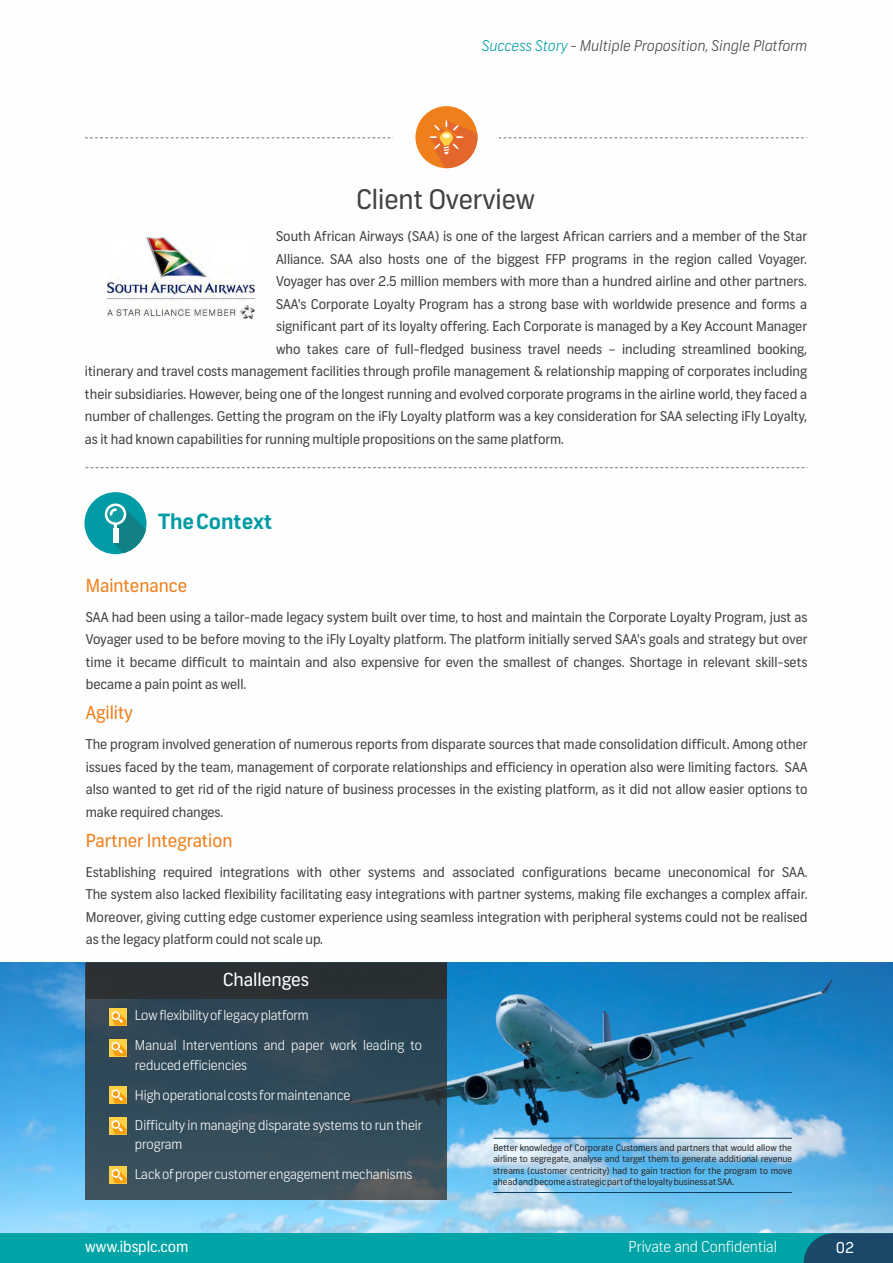
<style>
.page{position:relative;width:893px;height:1263px;background:#fff}
.page>*{position:absolute;margin:0;border:0;box-sizing:border-box;transform-origin:0 0}
.t1{font:27px "Frank";color:#434242}
.t2{font:700 21px "Frank";color:#009ca5}
.t3{font:18px "Frank";color:#ef7f1a}
.t4{font:18px "Frank";color:#fefefe}
.t5{font:italic 300 15px "Frank";color:#434242}
.t6{font:300 15px "Frank";color:#fefefe}
.t7{font:15px "Frank";color:#fefefe}
.t8{font:13.5px/22.5px "Frank";color:#434242;text-align:justify}
.t9{font:300 13.5px/19.5px "Frank";color:#fefefe}
.t10{font:9px/11.2px "Frank";color:#2b2a29;text-align:justify}
.s1{color:#009ca5}
</style>
<div class="page">
<img style="left:0;top:963px;width:893px;height:270px">
<div style="left:85px;top:963px;width:361px;height:236px;background:#2b2a29;opacity:.75"></div>
<div style="left:86px;top:963px;width:360px;height:36px;background:#292f33"></div>
<svg style="left:86px;top:467px;width:721px;height:1px"></svg>
<img style="left:108px;top:238px;width:147px;height:81px">
<hr style="left:493px;top:1138px;width:299px;height:1px;background:#0f415e">
<hr style="left:493px;top:1192px;width:299px;height:1px;background:#0f415e">
<div style="left:415px;top:106px;width:62px;height:62px;background:#ef7f1a;border-radius:50%"></div>
<svg style="left:85px;top:120px;width:719px;height:48px"></svg>
<div style="left:84px;top:492px;width:63px;height:62px;background:#009ca5;border-radius:50%"></div>
<svg style="left:105px;top:503px;width:41px;height:50px"></svg>
<div style="left:110px;top:1008px;width:17px;height:17px;background:#fed046"></div>
<svg style="left:112px;top:1011px;width:15px;height:14px"></svg>
<div style="left:110px;top:1039px;width:17px;height:17px;background:#fed046"></div>
<svg style="left:112px;top:1042px;width:15px;height:14px"></svg>
<div style="left:110px;top:1086px;width:17px;height:18px;background:#fed046"></div>
<svg style="left:112px;top:1089px;width:15px;height:15px"></svg>
<div style="left:110px;top:1117px;width:17px;height:17px;background:#fed046"></div>
<svg style="left:112px;top:1120px;width:15px;height:14px"></svg>
<div style="left:110px;top:1166px;width:17px;height:17px;background:#fed046"></div>
<svg style="left:112px;top:1169px;width:15px;height:14px"></svg>
<div style="left:0;top:1233px;width:893px;height:30px;background:#00a4a7"></div>
<svg style="left:804px;top:1233px;width:89px;height:30px;background:#174f6d"></svg>
<p class="t5" style="left:482px;top:39px;width:327px"><span class="s1">Success Story</span> - Multiple Proposition, Single Platform</p>
<h1 class="t1" style="left:356px;top:188px;width:180px">Client Overview</h1>
<p class="t8" style="left:276px;top:227px;width:532px">South African Airways (SAA) is one of the largest African carriers and a member of the Star</p>
<p class="t8" style="left:276px;top:249px;width:532px">Alliance. SAA also hosts one of the biggest FFP programs in the region called Voyager.</p>
<p class="t8" style="left:276px;top:272px;width:532px">Voyager has over 2.5 million members with more than a hundred airline and other partners.</p>
<p class="t8" style="left:276px;top:294px;width:532px">SAA's Corporate Loyalty Program has a strong base with worldwide presence and forms a</p>
<p class="t8" style="left:276px;top:317px;width:532px">significant part of its loyalty offering. Each Corporate is managed by a Key Account Manager</p>
<p class="t8" style="left:276px;top:339px;width:532px">who takes care of full-fledged business travel needs – including streamlined booking,</p>
<p class="t8" style="left:85px;top:362px;width:724px">itinerary and travel costs management facilities through profile management &amp; relationship mapping of corporates including</p>
<p class="t8" style="left:85px;top:384px;width:723px">their subsidiaries. However, being one of the longest running and evolved corporate programs in the airline world, they faced a</p>
<p class="t8" style="left:85px;top:407px;width:723px">number of challenges. Getting the program on the iFly Loyalty platform was a key consideration for SAA selecting iFly Loyalty,</p>
<p class="t8" style="left:85px;top:429px;width:481px">as it had known capabilities for running multiple propositions on the same platform.</p>
<h2 class="t2" style="left:159px;top:513px;width:115px">The Context</h2>
<h3 class="t3" style="left:86px;top:578px;width:103px">Maintenance</h3>
<p class="t8" style="left:86px;top:607px;width:723px">SAA had been using a tailor-made legacy system built over time, to host and maintain the Corporate Loyalty Program, just as Voyager used to be before moving to the iFly Loyalty platform. The platform initially served SAA's goals and strategy but over time it became difficult to maintain and also expensive for even the smallest of changes. Shortage in relevant skill-sets became a pain point as well.</p>
<h3 class="t3" style="left:86px;top:706px;width:48px">Agility</h3>
<p class="t8" style="left:86px;top:734px;width:723px">The program involved generation of numerous reports from disparate sources that made consolidation difficult. Among other issues faced by the team, management of corporate relationships and efficiency in operation also were limiting factors. SAA also wanted to get rid of the rigid nature of business processes in the existing platform, as it did not allow easier options to make required changes.</p>
<h3 class="t3" style="left:86px;top:833px;width:148px">Partner Integration</h3>
<p class="t8" style="left:86px;top:862px;width:723px">Establishing required integrations with other systems and associated configurations became uneconomical for SAA.<br>The system also lacked flexibility facilitating easy integrations with partner systems, making file exchanges a complex affair.<br>Moreover, giving cutting edge customer experience using seamless integration with peripheral systems could not be realised as the legacy platform could not scale up.</p>
<h3 class="t4" style="left:223px;top:972px;width:88px">Challenges</h3>
<p class="t9" style="left:135px;top:1007px;width:175px">Low flexibility of legacy platform</p>
<p class="t9" style="left:135px;top:1037px;width:289px">Manual Interventions and paper work leading to reduced efficiencies</p>
<p class="t9" style="left:135px;top:1086px;width:217px">High operational costs for maintenance</p>
<p class="t9" style="left:135px;top:1116px;width:289px">Difficulty in managing disparate systems to run their program</p>
<p class="t9" style="left:135px;top:1166px;width:279px">Lack of proper customer engagement mechanisms</p>
<p class="t10" style="left:493px;top:1143px;width:300px">Better knowledge of Corporate Customers and partners that would allow the airline to segregate, analyse and target them to generate additional revenue streams (customer centricity) had to gain traction for the program to move ahead and become a strategic part of the loyalty business at SAA.</p>
<p class="t7" style="left:85px;top:1241px;width:105px">www.ibsplc.com</p>
<p class="t6" style="left:629px;top:1241px;width:150px">Private and Confidential</p>
<p class="t7" style="left:836px;top:1242px;width:20px">02</p>
</div>
